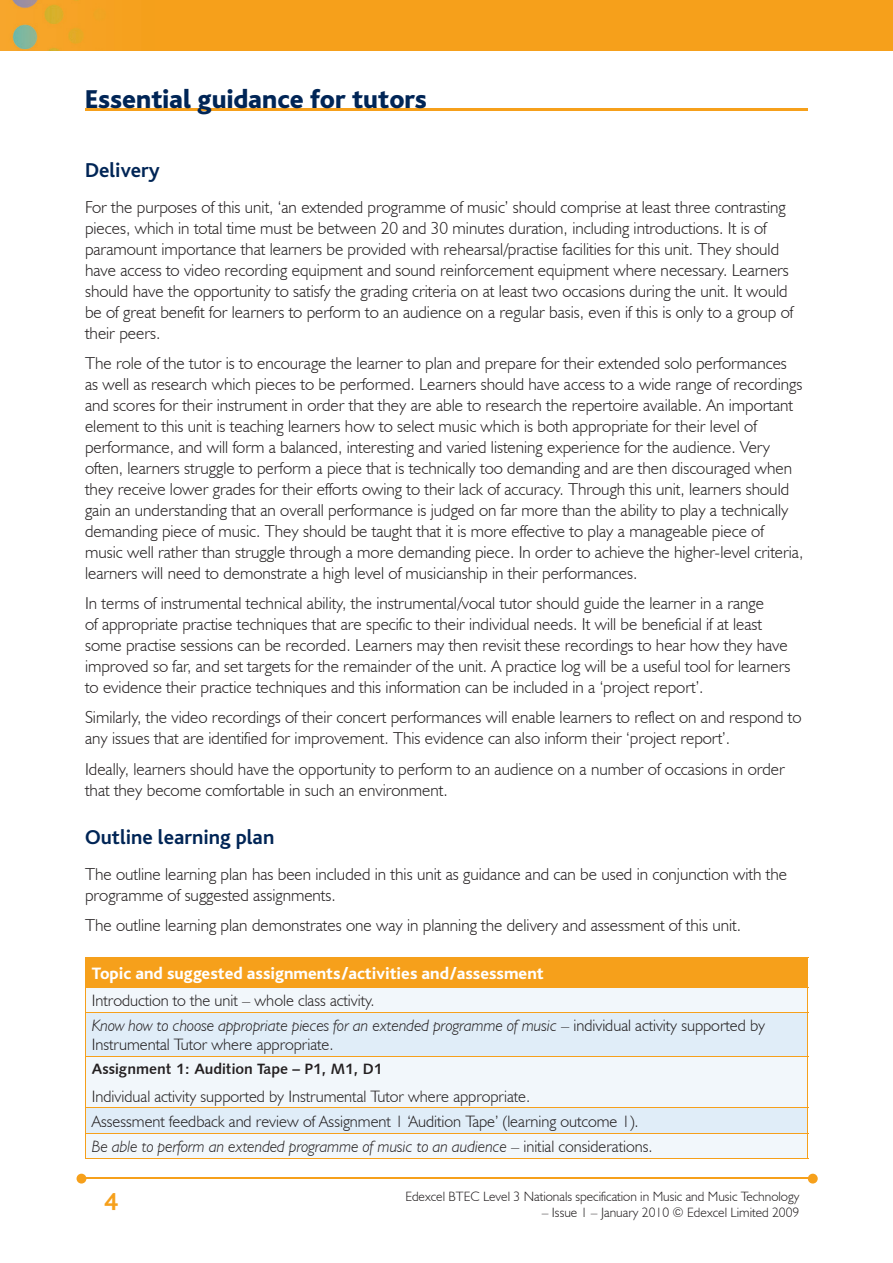
<style>
.page{position:relative;width:893px;height:1263px;background:#fff}
.page>*{position:absolute;margin:0;border:0;box-sizing:border-box;transform-origin:0 0}
.t1{font:800 27px "Bliss";color:#002556}
.t2{font:700 25.5px "Bliss";color:#f6a01b}
.t3{font:700 21px "Bliss";color:#002556}
.t4{font:300 17.25px/21px "Humanist 521 BT";color:#231f20}
.t5{font:800 17.25px "Bliss";color:#fff}
.t6{font:300 16.5px/25.3px "Humanist 521 BT";color:#231f20}
.t7{font:15px "Humanist 531 BT Bold A";color:#231f20}
.t8{font:300 13.5px "Humanist 521 BT";color:#231f20}
.s1{font-style:italic}
</style>
<div class="page">
<img style="left:0;top:0;width:893px;height:51px">
<hr style="left:82px;top:1178px;width:728px;height:1px;background:#f6a01b">
<svg style="left:808px;top:1174px;width:10px;height:9px"></svg>
<svg style="left:77px;top:1174px;width:9px;height:9px"></svg>
<hr style="left:85px;top:108px;width:723px;height:2px;background:#f6a01b">
<div style="left:85px;top:957px;width:723px;height:30px;background:#f6a01b"></div>
<div style="left:86px;top:988px;width:721px;height:170px;background:#f2f7fb"></div>
<svg style="left:86px;top:1013px;width:721px;height:120px;fill:#e0edf8"></svg>
<svg style="left:85px;top:988px;width:1px;height:24px"></svg>
<svg style="left:807px;top:988px;width:1px;height:24px"></svg>
<hr style="left:85px;top:987px;width:723px;height:1px;background:#f6a01b">
<hr style="left:85px;top:1013px;width:1px;height:43px;background:#f6a01b">
<hr style="left:807px;top:1013px;width:1px;height:43px;background:#f6a01b">
<hr style="left:85px;top:1012px;width:723px;height:1px;background:#f6a01b">
<hr style="left:85px;top:1057px;width:1px;height:50px;background:#f6a01b">
<hr style="left:807px;top:1057px;width:1px;height:50px;background:#f6a01b">
<hr style="left:85px;top:1056px;width:723px;height:1px;background:#f6a01b">
<hr style="left:85px;top:1107px;width:723px;height:1px;background:#f6a01b">
<svg style="left:85px;top:1108px;width:1px;height:50px"></svg>
<svg style="left:807px;top:1108px;width:1px;height:50px"></svg>
<hr style="left:85px;top:1133px;width:723px;height:1px;background:#f6a01b">
<hr style="left:85px;top:1158px;width:723px;height:1px;background:#f6a01b">
<h1 class="t1" style="left:85px;top:85px;width:344px">Essential guidance for tutors</h1>
<p class="t3" style="left:85px;top:160px;width:76px">Delivery</p>
<p class="t4" style="left:85px;top:197px;width:710px">For the purposes of this unit, ‘an extended programme of music’ should comprise at least three contrasting pieces, which in total time must be between 20 and 30 minutes duration, including introductions. It is of paramount importance that learners be provided with rehearsal/practise facilities for this unit. They should have access to video recording equipment and sound reinforcement equipment where necessary. Learners should have the opportunity to satisfy the grading criteria on at least two occasions during the unit. It would be of great benefit for learners to perform to an audience on a regular basis, even if this is only to a group of their peers.</p>
<p class="t4" style="left:85px;top:353px;width:720px">The role of the tutor is to encourage the learner to plan and prepare for their extended solo performances as well as research which pieces to be performed. Learners should have access to a wide range of recordings and scores for their instrument in order that they are able to research the repertoire available. An important element to this unit is teaching learners how to select music which is both appropriate for their level of performance, and will form a balanced, interesting and varied listening experience for the audience. Very often, learners struggle to perform a piece that is technically too demanding and are then discouraged when they receive lower grades for their efforts owing to their lack of accuracy. Through this unit, learners should gain an understanding that an overall performance is judged on far more than the ability to play a technically demanding piece of music. They should be taught that it is more effective to play a manageable piece of music well rather than struggle through a more demanding piece. In order to achieve the higher-level criteria, learners will need to demonstrate a high level of musicianship in their performances.</p>
<p class="t4" style="left:85px;top:593px;width:707px">In terms of instrumental technical ability, the instrumental/vocal tutor should guide the learner in a range<br>of appropriate practise techniques that are specific to their individual needs. It will be beneficial if at least some practise sessions can be recorded. Learners may then revisit these recordings to hear how they have improved so far, and set targets for the remainder of the unit. A practice log will be a useful tool for learners to evidence their practice techniques and this information can be included in a ‘project report’.</p>
<p class="t4" style="left:85px;top:707px;width:718px">Similarly, the video recordings of their concert performances will enable learners to reflect on and respond to any issues that are identified for improvement. This evidence can also inform their ‘project report’.</p>
<p class="t4" style="left:85px;top:758px;width:701px">Ideally, learners should have the opportunity to perform to an audience on a number of occasions in order that they become comfortable in such an environment.</p>
<p class="t3" style="left:85px;top:826px;width:191px">Outline learning plan</p>
<p class="t4" style="left:85px;top:863px;width:704px">The outline learning plan has been included in this unit as guidance and can be used in conjunction with the programme of suggested assignments.</p>
<p class="t4" style="left:85px;top:914px;width:657px">The outline learning plan demonstrates one way in planning the delivery and assessment of this unit.</p>
<p class="t5" style="left:92px;top:964px;width:453px">Topic and suggested assignments/activities and/assessment</p>
<p class="t6" style="left:92px;top:987px;width:675px">Introduction to the unit – whole class activity.<br><span class="s1">Know how to choose appropriate pieces for an extended programme of music</span> – individual activity supported by</p>
<p class="t6" style="left:92px;top:1031px;width:243px">Instrumental Tutor where appropriate.</p>
<p class="t7" style="left:92px;top:1060px;width:292px">Assignment 1: Audition Tape – P1, M1, D1</p>
<p class="t6" style="left:92px;top:1083px;width:562px">Individual activity supported by Instrumental Tutor where appropriate.<br>Assessment feedback and review of Assignment 1 ‘Audition Tape’ (learning outcome 1).<br><span class="s1">Be able to perform an extended programme of music to an audience</span> – initial considerations.</p>
<h2 class="t2" style="left:104px;top:1189px;width:15px">4</h2>
<p class="t8" style="left:405px;top:1188px;width:396px">Edexcel BTEC Level 3 Nationals specification in Music and Music Technology</p>
<p class="t8" style="left:542px;top:1204px;width:259px">– Issue 1 – January 2010 © Edexcel Limited 2009</p>
</div>
